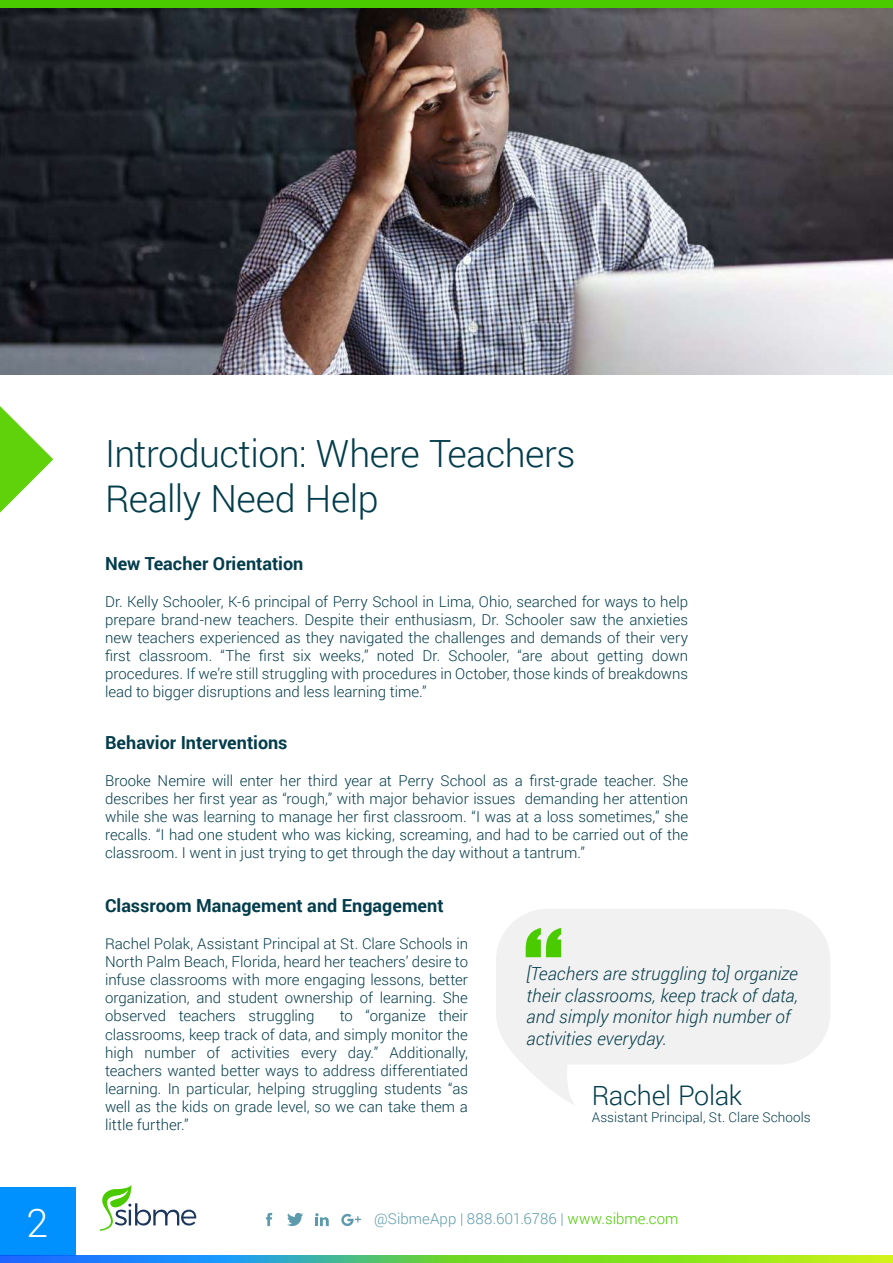
<style>
.page{position:relative;width:893px;height:1263px;background:#fff}
.page>*{position:absolute;margin:0;border:0;box-sizing:border-box;transform-origin:0 0}
.t1{font:300 39.3px "Roboto";color:#fff}
.t2{font:300 37.5px/45px "Roboto";letter-spacing:-.01em;color:#033c4b}
.t3{font:300 27px "Roboto";letter-spacing:-.015em;color:#033c4b}
.t4{font:italic 300 18px/21.6px "Roboto";letter-spacing:.005em;color:#033c4b}
.t5{font:700 18px "Roboto";color:#033c4b}
.t6{font:300 15px/18px "Roboto";color:#033c4b;text-align:justify}
.t7{font:300 15px "Roboto";letter-spacing:.005em;color:#5d9bac}
.t8{font:300 13.5px "Roboto";letter-spacing:.005em;color:#033c4b}
.s1{color:#4acb00}
</style>
<div class="page">
<img style="left:0;top:8px;width:893px;height:367px">
<div style="left:0;top:0;width:893px;height:8px;background:#4acb00"></div>
<div style="left:0;top:1187px;width:75px;height:68px;background:#0091ff"></div>
<svg style="left:0;top:1255px;width:893px;height:8px;background:#60c073"></svg>
<svg style="left:100px;top:1185px;width:96px;height:46px"></svg>
<svg style="left:341px;top:1214px;width:20px;height:12px"></svg>
<svg style="left:315px;top:1213px;width:14px;height:13px"></svg>
<svg style="left:287px;top:1213px;width:16px;height:13px"></svg>
<svg style="left:266px;top:1213px;width:6px;height:13px"></svg>
<svg style="left:0;top:406px;width:53px;height:107px"></svg>
<svg style="left:496px;top:909px;width:334px;height:196px;fill:#f1f1f1"></svg>
<svg style="left:526px;top:928px;width:35px;height:29px"></svg>
<h2 class="t2" style="left:105px;top:430px;width:472px">Introduction: Where Teachers<br>Really Need Help</h2>
<p class="t5" style="left:105px;top:551px;width:200px">New Teacher Orientation</p>
<p class="t6" style="left:105px;top:592px;width:585px">Dr. Kelly Schooler, K-6 principal of Perry School in Lima, Ohio, searched for ways to help prepare brand-new teachers. Despite their enthusiasm, Dr. Schooler saw the anxieties new teachers experienced as they navigated the challenges and demands of their very first classroom. “The first six weeks,” noted Dr. Schooler, “are about getting down procedures. If we’re still struggling with procedures in October, those kinds of breakdowns lead to bigger disruptions and less learning time.”</p>
<p class="t5" style="left:105px;top:729px;width:184px">Behavior Interventions</p>
<p class="t6" style="left:105px;top:771px;width:585px">Brooke Nemire will enter her third year at Perry School as a first-grade teacher. She describes her first year as “rough,” with major behavior issues demanding her attention while she was learning to manage her first classroom. “I was at a loss sometimes,” she recalls. “I had one student who was kicking, screaming, and had to be carried out of the classroom. I went in just trying to get through the day without a tantrum.”</p>
<p class="t5" style="left:105px;top:893px;width:340px">Classroom Management and Engagement</p>
<p class="t6" style="left:105px;top:935px;width:364px">Rachel Polak, Assistant Principal at St. Clare Schools in North Palm Beach, Florida, heard her teachers’ desire to infuse classrooms with more engaging lessons, better organization, and student ownership of learning. She observed teachers struggling</p>
<p class="t6" style="left:105px;top:1007px;width:364px;text-indent:235px">to “organize their classrooms, keep track of data, and simply monitor the high number of activities every day.” Additionally, teachers wanted better ways to address differentiated learning. In particular, helping struggling students “as well as the kids on grade level, so we can take them a little further.”</p>
<p class="t4" style="left:527px;top:962px;width:273px">[Teachers are struggling to] organize their classrooms, keep track of data, and simply monitor high number of activities everyday.</p>
<h3 class="t3" style="left:592px;top:1077px;width:152px">Rachel Polak</h3>
<p class="t8" style="left:592px;top:1107px;width:220px">Assistant Principal, St. Clare Schools</p>
<h1 class="t1" style="left:26px;top:1195px;width:23px">2</h1>
<p class="t7" style="left:374px;top:1208px;width:306px">@SibmeApp | 888.601.6786 | <span class="s1">www.sibme.com</span></p>
</div>
